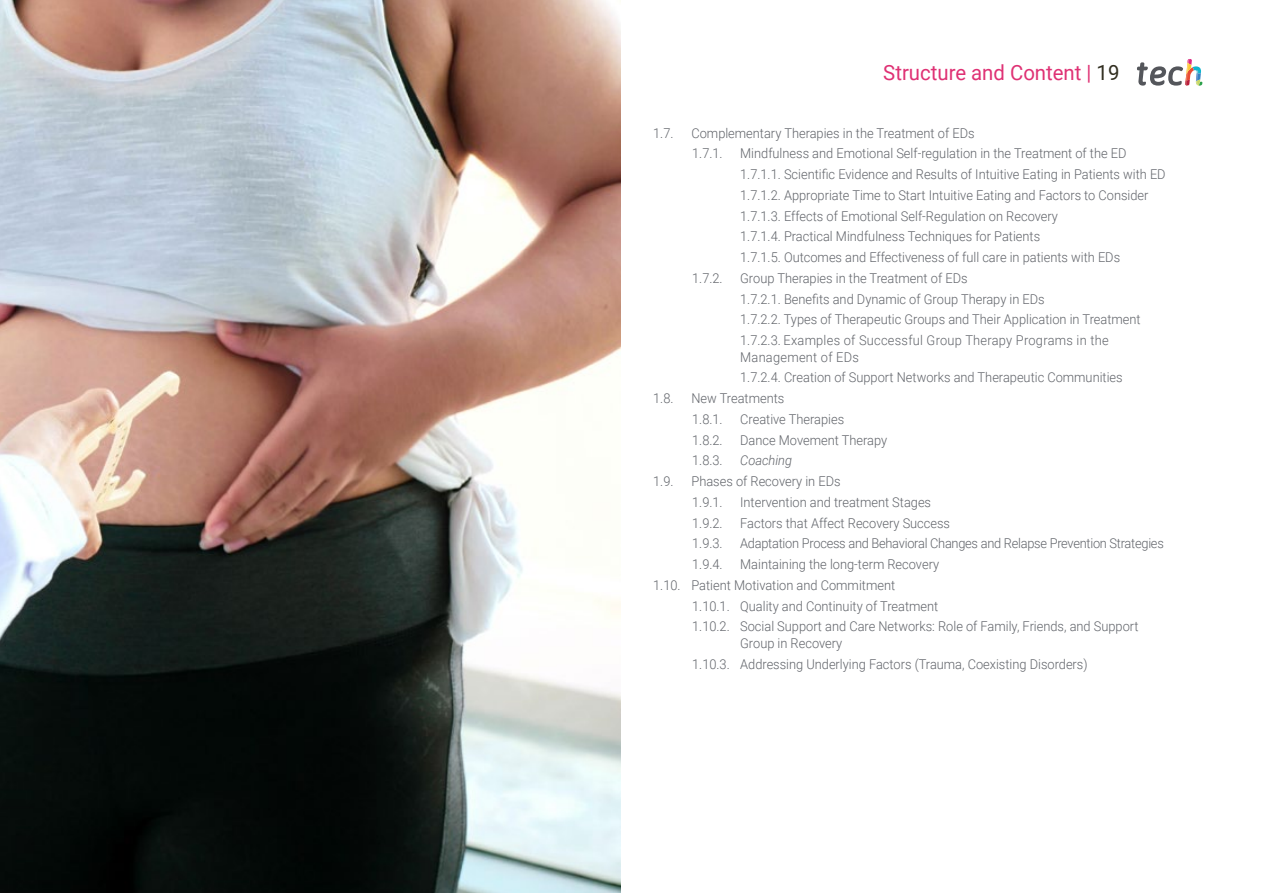
<style>
.page{position:relative;width:1263px;height:893px;background:#fff}
.page>*{position:absolute;margin:0;border:0;box-sizing:border-box;transform-origin:0 0}
.t1{font:21px "Roboto";color:#df3174}
.t2{font:300 13.5px/20.7px "Roboto";color:#61646a;scale:.95 1}
.t3{font:300 13.5px "Roboto";letter-spacing:-.02em;color:#61646a;scale:.95 1}
.t4{font:italic 300 13.5px "Roboto";color:#61646a;scale:.95 1}
.s1{color:#312e20}
</style>
<div class="page">
<img style="left:0;top:0;width:621px;height:893px">
<svg style="left:1137px;top:59px;width:65px;height:27px"></svg>
<h1 class="t1" style="left:883px;top:57px;width:238px">Structure and Content | <span class="s1">19</span></h1>
<p class="t2" style="left:653px;top:122px;width:23px">1.7.</p>
<p class="t2" style="left:691px;top:122px;width:299px">Complementary Therapies in the Treatment of EDs<br>1.7.1.</p>
<p class="t2" style="left:740px;top:143px;width:449px">Mindfulness and Emotional Self-regulation in the Treatment of the ED 1.7.1.1. Scientific Evidence and Results of Intuitive Eating in Patients with ED 1.7.1.2. Appropriate Time to Start Intuitive Eating and Factors to Consider 1.7.1.3. Effects of Emotional Self-Regulation on Recovery<br>1.7.1.4. Practical Mindfulness Techniques for Patients<br>1.7.1.5. Outcomes and Effectiveness of full care in patients with EDs</p>
<p class="t2" style="left:692px;top:267px;width:34px">1.7.2.</p>
<p class="t2" style="left:740px;top:267px;width:423px">Group Therapies in the Treatment of EDs<br>1.7.2.1. Benefits and Dynamic of Group Therapy in EDs<br>1.7.2.2. Types of Therapeutic Groups and Their Application in Treatment 1.7.2.3. Examples of Successful Group Therapy Programs in the</p>
<p class="t2" style="left:740px;top:346px;width:404px">Management of EDs<br>1.7.2.4. Creation of Support Networks and Therapeutic Communities</p>
<p class="t2" style="left:653px;top:388px;width:23px">1.8.</p>
<p class="t2" style="left:691px;top:388px;width:99px">New Treatments<br>1.8.1.</p>
<p class="t2" style="left:740px;top:408px;width:111px">Creative Therapies</p>
<p class="t2" style="left:692px;top:429px;width:34px">1.8.2.</p>
<p class="t2" style="left:740px;top:429px;width:156px">Dance Movement Therapy</p>
<p class="t2" style="left:692px;top:450px;width:34px">1.8.3.</p>
<p class="t4" style="left:740px;top:451px;width:56px">Coaching</p>
<p class="t2" style="left:653px;top:471px;width:23px">1.9.</p>
<p class="t2" style="left:691px;top:471px;width:158px">Phases of Recovery in EDs<br>1.9.1.</p>
<p class="t2" style="left:740px;top:491px;width:202px">Intervention and treatment Stages</p>
<p class="t2" style="left:692px;top:512px;width:34px">1.9.2.</p>
<p class="t2" style="left:740px;top:512px;width:222px">Factors that Affect Recovery Success</p>
<p class="t2" style="left:692px;top:533px;width:34px">1.9.3.</p>
<p class="t3" style="left:740px;top:534px;width:447px">Adaptation Process and Behavioral Changes and Relapse Prevention Strategies</p>
<p class="t2" style="left:692px;top:554px;width:34px">1.9.4.</p>
<p class="t2" style="left:653px;top:554px;width:303px;text-indent:87px">Maintaining the long-term Recovery<br>1.10. Patient Motivation and Commitment</p>
<p class="t2" style="left:692px;top:595px;width:471px">1.10.1. Quality and Continuity of Treatment<br>1.10.2. Social Support and Care Networks: Role of Family, Friends, and Support</p>
<p class="t2" style="left:692px;top:632px;width:418px;text-indent:48px">Group in Recovery<br>1.10.3. Addressing Underlying Factors (Trauma, Coexisting Disorders)</p>
</div>
